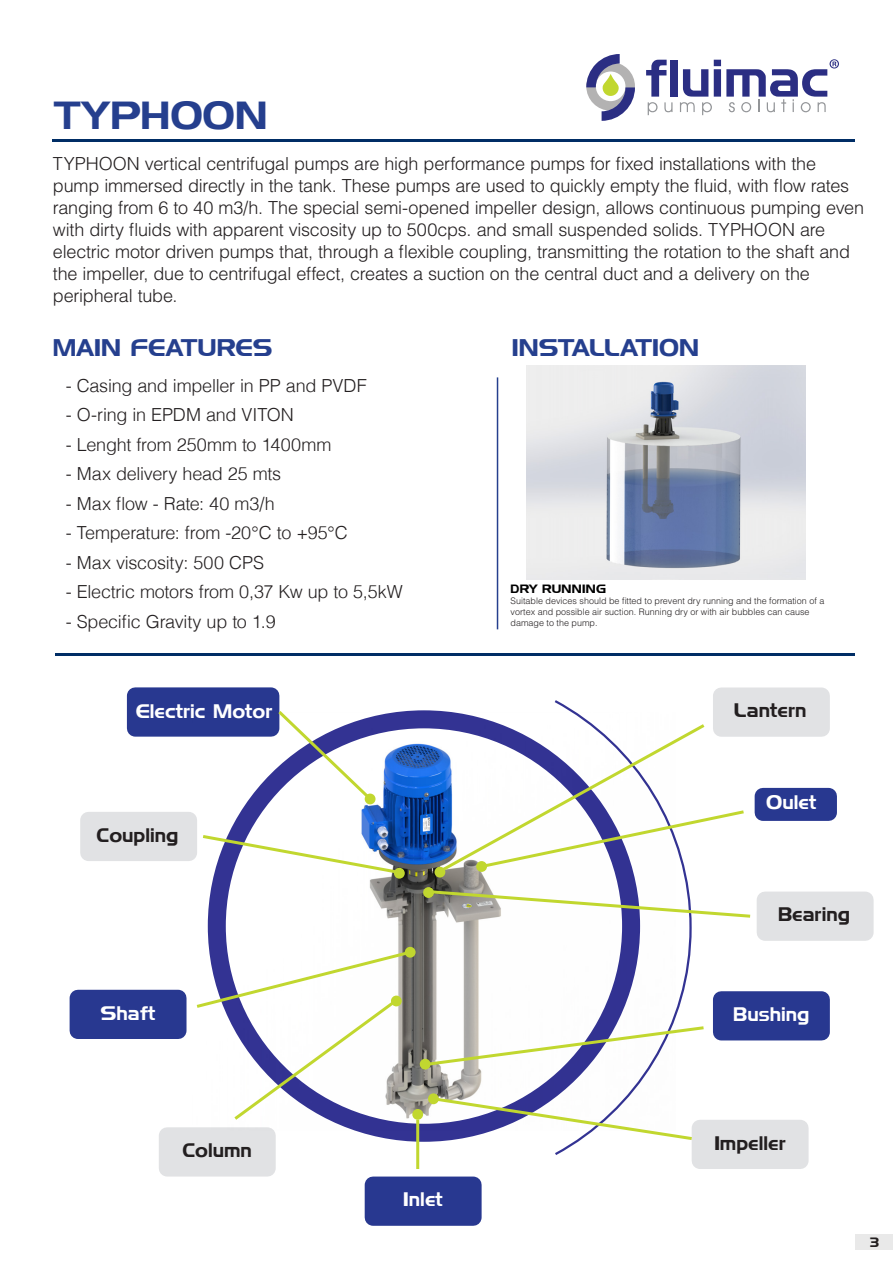
<style>
.page{position:relative;width:893px;height:1263px;background:#fff}
.page>*{position:absolute;margin:0;border:0;box-sizing:border-box;transform-origin:0 0}
.t1{font:39px "Denmark";color:#253f8e}
.t2{font:24px "Denmark";letter-spacing:.005em;color:#253f8e}
.t3{font:19.5px "Denmark";color:#231f20}
.t4{font:19.5px "Denmark";color:#fff}
.t5{font:300 18px "Helvetica LT Std";letter-spacing:-.01em;color:#231f20}
.t6{font:300 18px "Helvetica";letter-spacing:-.01em;color:#231f20}
.t7{font:13.5px "Denmark";color:#231f20}
.t8{font:12px "Denmark";letter-spacing:.02em;color:#000}
.t9{font:300 9px "Helvetica LT Std";color:#231f20}
</style>
<div class="page">
<div style="left:80px;top:812px;width:117px;height:49px;background:#e1e2e4"></div>
<div style="left:765px;top:900px;width:100px;height:32px;background:#e1e2e4"></div>
<div style="left:757px;top:891px;width:117px;height:50px;border:16px solid #e1e2e4"></div>
<div style="left:713px;top:687px;width:117px;height:50px;background:#e1e2e4"></div>
<div style="left:70px;top:990px;width:116px;height:49px;background:#283890"></div>
<div style="left:713px;top:991px;width:117px;height:49px;background:#283890"></div>
<div style="left:127px;top:687px;width:152px;height:50px;background:#283890"></div>
<div style="left:755px;top:788px;width:82px;height:33px;background:#283890"></div>
<div style="left:159px;top:1127px;width:117px;height:49px;background:#e1e2e4"></div>
<div style="left:365px;top:1176px;width:117px;height:50px;background:#283890"></div>
<div style="left:692px;top:1120px;width:117px;height:49px;background:#e1e2e4"></div>
<div style="left:855px;top:1234px;width:38px;height:16px;background:#e9e9e9"></div>
<svg style="left:555px;top:700px;width:137px;height:455px"></svg>
<hr style="left:52px;top:140px;width:803px;height:2px;background:#002d65">
<hr style="left:55px;top:653px;width:800px;height:2px;background:#002d65">
<img style="left:192px;top:712px;width:484px;height:419px">
<div style="left:670px;top:60px;width:8px;height:37px;background:#2b2e83"></div>
<svg style="left:646px;top:60px;width:26px;height:55px"></svg>
<svg style="left:586px;top:54px;width:49px;height:67px"></svg>
<svg style="left:680px;top:59px;width:159px;height:56px"></svg>
<hr style="left:497px;top:377px;width:1px;height:252px;background:#253f8e">
<img style="left:527px;top:366px;width:278px;height:213px">
<div style="left:365px;top:793px;width:10px;height:11px;background:#c1d72f;border-radius:50%"></div>
<svg style="left:405px;top:947px;width:11px;height:11px"></svg>
<div style="left:420px;top:1059px;width:11px;height:10px;background:#c1d72f;border-radius:50%"></div>
<div style="left:394px;top:868px;width:11px;height:11px;background:#c1d72f;border-radius:50%"></div>
<svg style="left:423px;top:887px;width:11px;height:11px"></svg>
<svg style="left:428px;top:1093px;width:11px;height:11px"></svg>
<div style="left:412px;top:1109px;width:11px;height:11px;background:#c1d72f;border-radius:50%"></div>
<svg style="left:275px;top:708px;width:98px;height:94px"></svg>
<svg style="left:425px;top:1024px;width:279px;height:43px"></svg>
<hr style="left:416px;top:1120px;width:3px;height:49px;background:#c1d72f">
<svg style="left:430px;top:1095px;width:265px;height:47px"></svg>
<svg style="left:193px;top:948px;width:221px;height:175px"></svg>
<svg style="left:435px;top:721px;width:312px;height:155px"></svg>
<svg style="left:425px;top:888px;width:326px;height:31px"></svg>
<svg style="left:200px;top:833px;width:200px;height:42px"></svg>
<p class="t1" style="left:54px;top:92px;width:215px">TYPHOON</p>
<p class="t5" style="left:53px;top:152px;width:765px">TYPHOON vertical centrifugal pumps are high performance pumps for fixed installations with the</p>
<p class="t5" style="left:53px;top:174px;width:798px">pump immersed directly in the tank. These pumps are used to quickly empty the fluid, with flow rates</p>
<p class="t5" style="left:53px;top:196px;width:813px">ranging from 6 to 40 m3/h. The special semi-opened impeller design, allows continuous pumping even</p>
<p class="t5" style="left:53px;top:218px;width:774px">with dirty fluids with apparent viscosity up to 500cps. and small suspended solids. TYPHOON are</p>
<p class="t5" style="left:53px;top:240px;width:799px">electric motor driven pumps that, through a flexible coupling, transmitting the rotation to the shaft and</p>
<p class="t5" style="left:53px;top:262px;width:758px">the impeller, due to centrifugal effect, creates a suction on the central duct and a delivery on the</p>
<p class="t5" style="left:53px;top:284px;width:126px">peripheral tube.</p>
<p class="t2" style="left:53px;top:333px;width:221px">MAIN FEATURES</p>
<p class="t6" style="left:66px;top:371px;width:302px">- Casing and impeller in PP and PVDF</p>
<p class="t6" style="left:66px;top:400px;width:230px">- O-ring in EPDM and VITON</p>
<p class="t6" style="left:66px;top:430px;width:267px">- Lenght from 250mm to 1400mm</p>
<p class="t6" style="left:66px;top:459px;width:217px">- Max delivery head 25 mts</p>
<p class="t6" style="left:66px;top:489px;width:210px">- Max flow - Rate: 40 m3/h</p>
<p class="t6" style="left:66px;top:518px;width:284px">- Temperature: from -20°C to +95°C</p>
<p class="t6" style="left:66px;top:548px;width:200px">- Max viscosity: 500 CPS</p>
<p class="t6" style="left:66px;top:577px;width:339px">- Electric motors from 0,37 Kw up to 5,5kW</p>
<p class="t6" style="left:66px;top:607px;width:212px">- Specific Gravity up to 1.9</p>
<p class="t2" style="left:512px;top:333px;width:189px">INSTALLATION</p>
<p class="t8" style="left:511px;top:582px;width:97px">DRY RUNNING</p>
<p class="t9" style="left:511px;top:595px;width:315px">Suitable devices should be fitted to prevent dry running and the formation of a</p>
<p class="t9" style="left:511px;top:606px;width:300px">vortex and possible air suction. Running dry or with air bubbles can cause</p>
<p class="t9" style="left:511px;top:617px;width:89px">damage to the pump.</p>
<p class="t4" style="left:136px;top:700px;width:138px">Electric Motor</p>
<p class="t3" style="left:97px;top:823px;width:83px">Coupling</p>
<p class="t3" style="left:734px;top:699px;width:74px">Lantern</p>
<p class="t4" style="left:766px;top:791px;width:52px">Oulet</p>
<p class="t3" style="left:778px;top:903px;width:74px">Bearing</p>
<p class="t4" style="left:100px;top:1001px;width:57px">Shaft</p>
<p class="t4" style="left:733px;top:1002px;width:78px">Bushing</p>
<p class="t3" style="left:182px;top:1138px;width:71px">Column</p>
<p class="t4" style="left:403px;top:1188px;width:41px">Inlet</p>
<p class="t3" style="left:714px;top:1131px;width:73px">Impeller</p>
<p class="t7" style="left:870px;top:1234px;width:11px">3</p>
</div>
